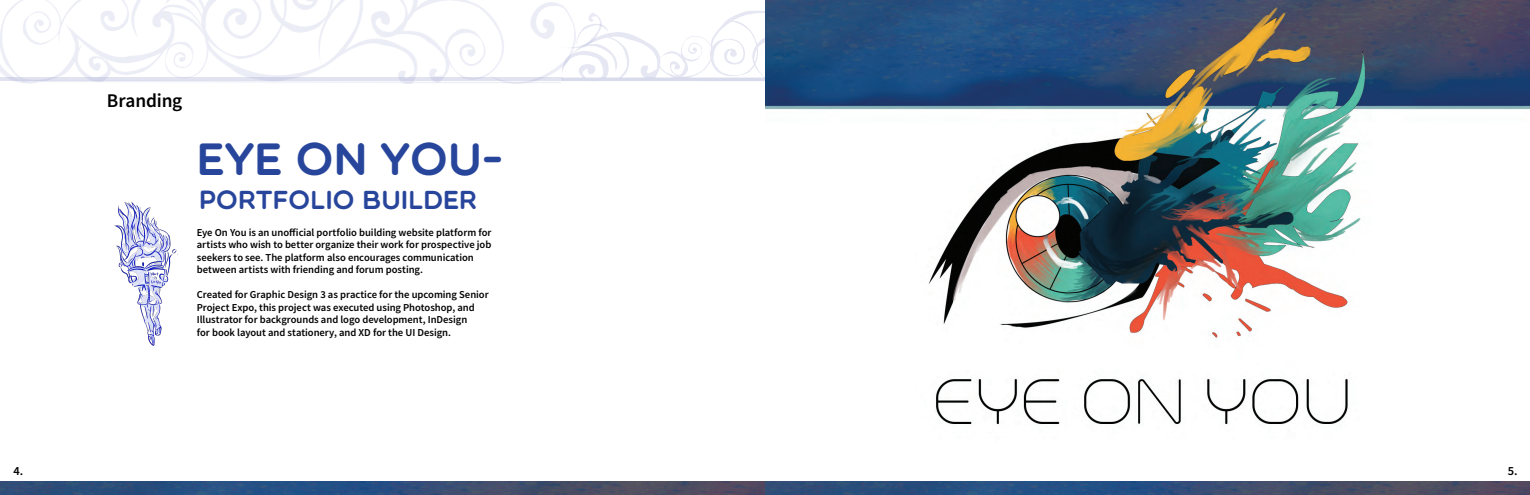
<style>
.page{position:relative;width:1530px;height:495px;background:#fff}
.page>*{position:absolute;margin:0;border:0;box-sizing:border-box;transform-origin:0 0}
.headertextsubsection{font:45.62px "Multicolore";color:#27459b}
.headertextmain{font:26.25px "Multicolore";color:#27459b}
.subsectionlabels{font:19.38px "Source Sans Variable";letter-spacing:-.01em;color:#000}
.t1{font:12.5px "Source Sans Variable";color:#000}
.Main_paragraph_text{font:10.62px/12.5px "Source Sans Variable";letter-spacing:-.005em;color:#000}
</style>
<div class="page">
<img style="left:543px;top:2px;width:222px;height:81px">
<hr style="left:0;top:78px;width:1433px;height:3px;background:#7d85c1">
<img style="left:765px;top:0;width:765px;height:425px">
<img style="left:0;top:481px;width:1530px;height:14px">
<img style="left:114px;top:201px;width:64px;height:145px">
<p class="subsectionlabels" style="left:107px;top:89px;width:77px">Branding</p>
<p class="headertextsubsection" style="left:197px;top:131px;width:308px">EYE ON YOU-</p>
<p class="headertextmain" style="left:199px;top:184px;width:279px">PORTFOLIO BUILDER</p>
<p class="Main_paragraph_text" style="left:197px;top:226px;width:296px">Eye On You is an unofficial portfolio building website platform for artists who wish to better organize their work for prospective job seekers to see. The platform also encourages communication between artists with friending and forum posting.</p>
<p class="Main_paragraph_text" style="left:197px;top:288px;width:293px">Created for Graphic Design 3 as practice for the upcoming Senior Project Expo, this project was executed using Photoshop, and Illustrator for backgrounds and logo development, InDesign<br>for book layout and stationery, and XD for the UI Design.</p>
<p class="t1" style="left:14px;top:463px;width:11px">4.</p>
<p class="t1" style="left:1508px;top:463px;width:11px">5.</p>
</div>
